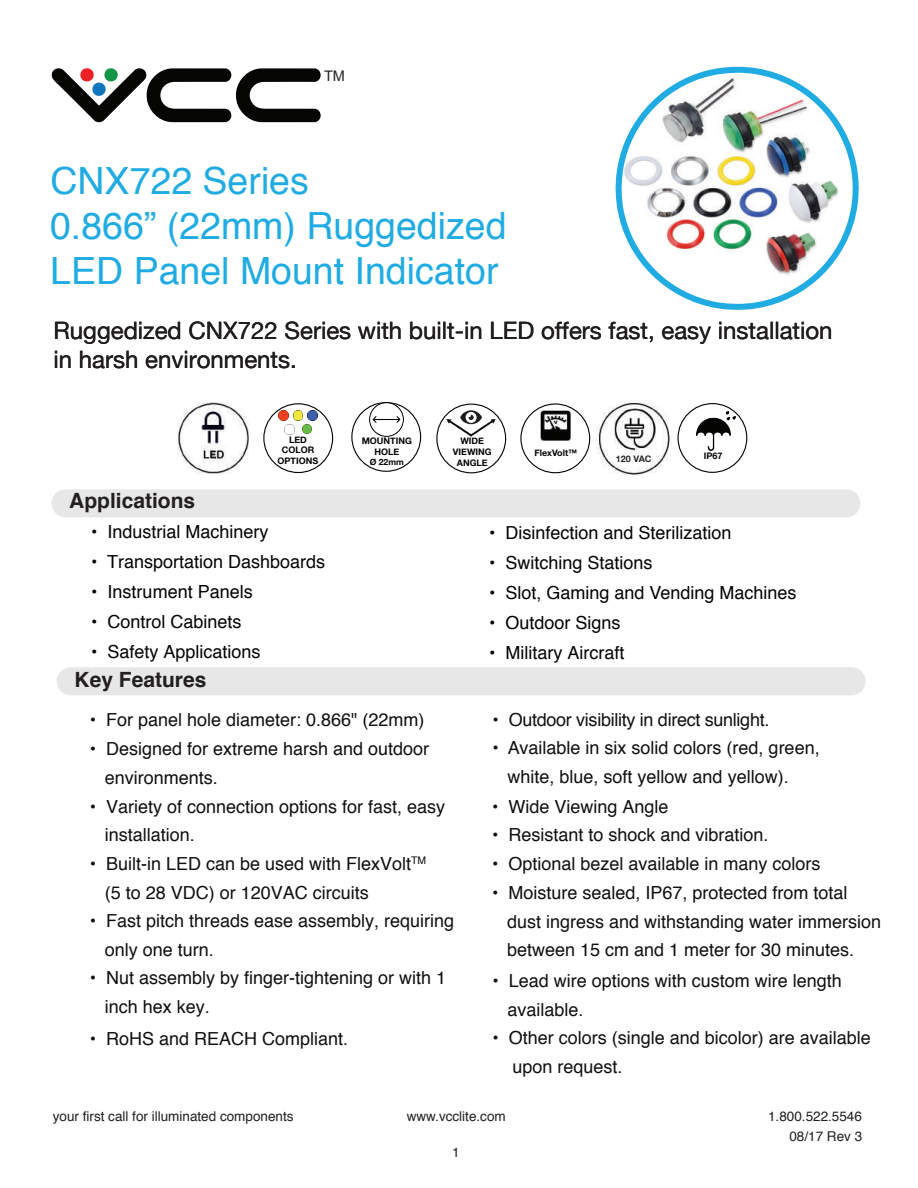
<style>
.page{position:relative;width:918px;height:1188px;background:#fff}
.page>*{position:absolute;margin:0;border:0;box-sizing:border-box;transform-origin:0 0}
.t1{font:37.5px/45px "Helvetica";color:#20ace3}
.t2{font:24px/28.8px "Helvetica Neue";color:#040503}
.t3{font:700 21px "Helvetica";color:#231f20}
.t4{font:18px/28.5px "Helvetica";color:#0f1111}
.t5{font:18px "Helvetica";color:#040503}
.t6{font:14.55px "Arial";color:#231f20}
.t7{font:13.5px/20.1px "Helvetica";color:#231f20;text-align:right}
.t8{font:700 9px/10.8px "Helvetica Neue";color:#040503;text-align:center}
.t9{font:700 9px "Helvetica Neue";color:#252626}
.t10{font:700 8.55px "Helvetica Neue";color:#040503}
</style>
<div class="page">
<img style="left:596px;top:401px;width:76px;height:75px">
<div style="left:52px;top:489px;width:808px;height:28px;background:#e6e7e6;border-radius:14px"></div>
<svg style="left:51px;top:68px;width:270px;height:55px"></svg>
<svg style="left:436px;top:404px;width:70px;height:69px"></svg>
<img style="left:446px;top:410px;width:50px;height:27px">
<svg style="left:520px;top:403px;width:70px;height:70px"></svg>
<img style="left:540px;top:411px;width:30px;height:30px">
<div style="left:57px;top:667px;width:809px;height:28px;background:#e6e7e6;border-radius:14px"></div>
<svg style="left:263px;top:403px;width:70px;height:70px"></svg>
<svg style="left:351px;top:402px;width:70px;height:70px"></svg>
<img style="left:369px;top:403px;width:35px;height:34px">
<svg style="left:678px;top:403px;width:69px;height:70px"></svg>
<img style="left:696px;top:412px;width:39px;height:39px">
<img style="left:178px;top:403px;width:71px;height:70px">
<svg style="left:616px;top:66px;width:243px;height:244px"></svg>
<p class="t6" style="left:324px;top:66px;width:23px">TM</p>
<h1 class="t1" style="left:50px;top:159px;width:458px">CNX722 Series<br>0.866” (22mm) Ruggedized<br>LED Panel Mount Indicator</h1>
<h2 class="t2" style="left:53px;top:318px;width:781px">Ruggedized CNX722 Series with built-in LED offers fast, easy installation in harsh environments.</h2>
<p class="t3" style="left:69px;top:484px;width:128px">Applications</p>
<p class="t8" style="left:278px;top:434px;width:42px">LED<br>COLOR<br>OPTIONS</p>
<p class="t8" style="left:362px;top:436px;width:52px">MOUNTING<br>HOLE</p>
<p class="t10" style="left:370px;top:456px;width:36px">Ø 22mm</p>
<p class="t5" style="left:91px;top:517px;width:179px">• Industrial Machinery</p>
<p class="t5" style="left:91px;top:547px;width:236px">• Transportation Dashboards</p>
<p class="t5" style="left:91px;top:577px;width:163px">• Instrument Panels</p>
<p class="t5" style="left:91px;top:607px;width:152px">• Control Cabinets</p>
<p class="t5" style="left:91px;top:637px;width:171px">• Safety Applications</p>
<p class="t3" style="left:75px;top:663px;width:133px">Key Features</p>
<p class="t4" style="left:90px;top:706px;width:336px">• For panel hole diameter: 0.866" (22mm)</p>
<p class="t8" style="left:453px;top:436px;width:40px">WIDE<br>VIEWING<br>ANGLE</p>
<p class="t8" style="left:534px;top:448px;width:44px">FlexVolt™</p>
<p class="t9" style="left:616px;top:451px;width:37px">120 VAC</p>
<p class="t8" style="left:704px;top:451px;width:20px">IP67</p>
<p class="t5" style="left:489px;top:519px;width:244px">• Disinfection and Sterilization</p>
<p class="t5" style="left:489px;top:549px;width:165px">• Switching Stations</p>
<p class="t5" style="left:489px;top:579px;width:309px">• Slot, Gaming and Vending Machines</p>
<p class="t5" style="left:489px;top:609px;width:133px">• Outdoor Signs</p>
<p class="t5" style="left:489px;top:639px;width:137px">• Military Aircraft</p>
<p class="t4" style="left:492px;top:706px;width:279px">• Outdoor visibility in direct sunlight.</p>
<p class="t4" style="left:105px;top:735px;width:326px;text-indent:-15px">• Designed for extreme harsh and outdoor environments.</p>
<p class="t4" style="left:105px;top:793px;width:342px;text-indent:-15px">• Variety of connection options for fast, easy installation.</p>
<p class="t4" style="left:105px;top:850px;width:323px;text-indent:-15px">• Built-in LED can be used with FlexVolt<sup>TM </sup>(5 to 28 VDC) or 120VAC circuits</p>
<p class="t4" style="left:105px;top:907px;width:351px;text-indent:-15px">• Fast pitch threads ease assembly, requiring only one turn.</p>
<p class="t4" style="left:105px;top:964px;width:343px;text-indent:-15px">• Nut assembly by finger-tightening or with 1 inch hex key.</p>
<p class="t4" style="left:90px;top:1025px;width:260px">• RoHS and REACH Compliant.</p>
<p class="t4" style="left:508px;top:734px;width:314px;text-indent:-15px">• Available in six solid colors (red, green, white, blue, soft yellow and yellow).</p>
<p class="t4" style="left:492px;top:793px;width:178px">• Wide Viewing Angle</p>
<p class="t4" style="left:492px;top:821px;width:278px">• Resistant to shock and vibration.</p>
<p class="t4" style="left:492px;top:850px;width:330px">• Optional bezel available in many colors</p>
<p class="t4" style="left:507px;top:879px;width:376px;text-indent:-15px">• Moisture sealed, IP67, protected from total dust ingress and withstanding water immersion between 15 cm and 1 meter for 30 minutes.</p>
<p class="t4" style="left:508px;top:967px;width:336px;text-indent:-15px">• Lead wire options with custom wire length available.</p>
<p class="t4" style="left:513px;top:1024px;width:360px;text-indent:-20px">• Other colors (single and bicolor) are available upon request.</p>
<p class="t7" style="left:53px;top:1107px;width:242px">your first call for illuminated components</p>
<p class="t7" style="left:407px;top:1107px;width:101px">www.vcclite.com</p>
<p class="t7" style="left:768px;top:1107px;width:96px">1.800.522.5546<br>08/17 Rev 3</p>
<p class="t7" style="left:452px;top:1142px;width:9px">1</p>
</div>
